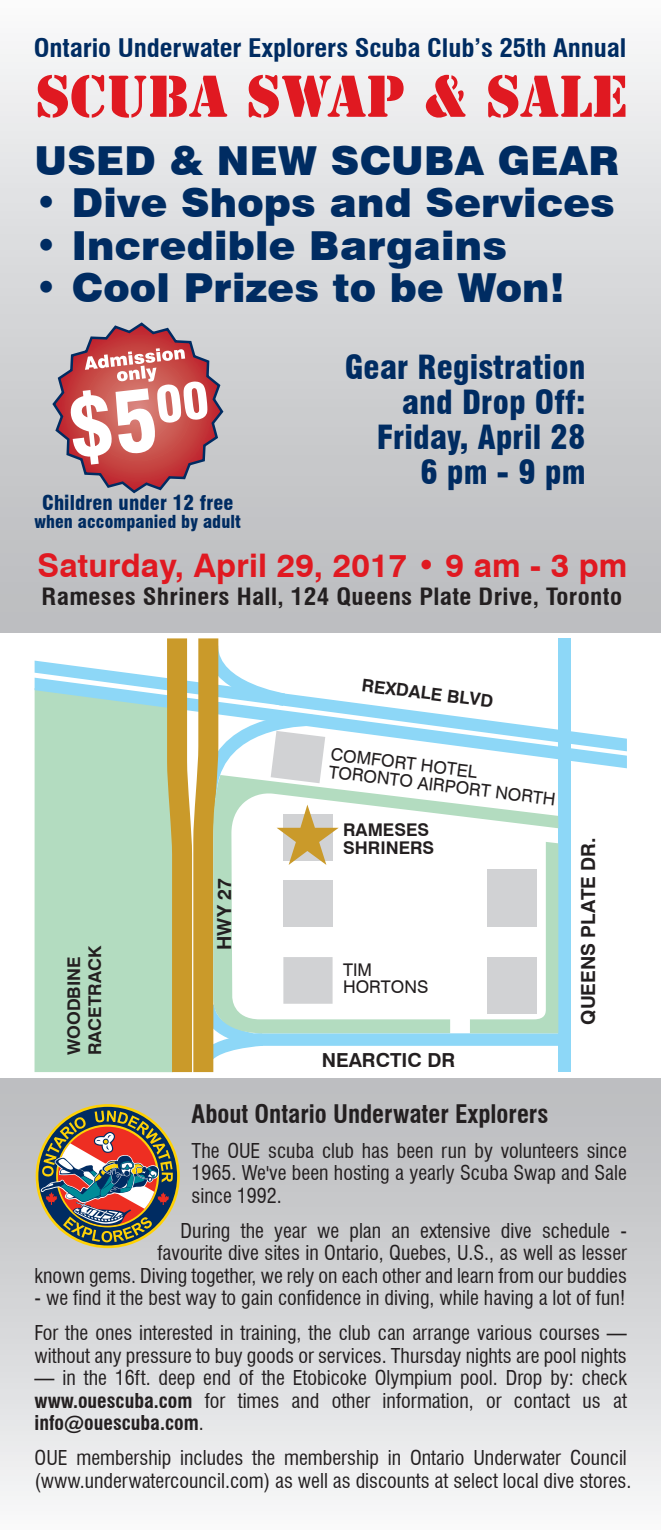
<style>
.page{position:relative;width:661px;height:1530px;background:#fff}
.page>*{position:absolute;margin:0;border:0;box-sizing:border-box;transform-origin:0 0}
.t1{font:55px "Stencil Std";color:#e01921}
.t2{font:900 40px "Swiss 721 BT";letter-spacing:.005em;color:#002c62}
.t3{font:900 condensed 32.5px/35px "Swiss 721 BT";letter-spacing:.005em;color:#002c62;text-align:right}
.t4{font:700 32.5px "Swiss 721 BT";letter-spacing:.005em;color:#e01921}
.t5{font:700 condensed 25px "Swiss 721 BT";letter-spacing:-.005em;color:#002c62;scale:1.08 1}
.t6{font:700 condensed 25px "Swiss 721 BT";color:#231f20}
.t7{font:700 condensed 23.25px "Swiss 721 BT";letter-spacing:.015em;color:#231f20;scale:1.08 1}
.t8{font:condensed 20px/22.5px "Swiss 721 BT";color:#231f20;text-align:justify}
.t9{font:900 condensed 20px "Swiss 721 BT";letter-spacing:.005em;color:#002c62}
.t10{font:700 19.25px "Swiss 721 BT";color:#231f20}
.t11{font:700 17.5px/17.5px "Swiss 721 BT";color:#231f20}
.t12{font:17.5px/17.5px "Swiss 721 BT";color:#231f20}
.t13{font:900 condensed 17.5px "Swiss 721 BT";letter-spacing:.005em;color:#002c62}
.s1{font-weight:700}
</style>
<div class="page">
<div style="left:35px;top:768px;width:132px;height:304px;background:#b3dcc0"></div>
<div style="left:0;top:0;width:661px;height:632px;background:linear-gradient(to bottom,#f6f7f8,#b7b8bb)"></div>
<div style="left:0;top:1079px;width:661px;height:451px;background:linear-gradient(to bottom,#b7b8bb,#f5f6f7)"></div>
<svg style="left:36px;top:1104px;width:144px;height:144px"></svg>
<svg style="left:41px;top:1110px;width:132px;height:132px;background:#897669"></svg>
<svg style="left:51px;top:321px;width:174px;height:174px"></svg>
<svg style="left:35px;top:661px;width:536px;height:17px"></svg>
<svg style="left:35px;top:678px;width:592px;height:90px;fill:#b3dcc0"></svg>
<div style="left:558px;top:638px;width:12px;height:434px;background:#8dd7f7"></div>
<svg style="left:167px;top:638px;width:392px;height:434px"></svg>
<p class="t5" style="left:34px;top:33px;width:550px">Ontario Underwater Explorers Scuba Club’s 25th Annual</p>
<h1 class="t1" style="left:35px;top:61px;width:594px">SCUBA SWAP &amp; SALE</h1>
<h2 class="t2" style="left:35px;top:136px;width:585px">USED &amp; NEW SCUBA GEAR</h2>
<h2 class="t2" style="left:35px;top:179px;width:581px">• Dive Shops and Services</h2>
<h2 class="t2" style="left:35px;top:221px;width:474px">• Incredible Bargains</h2>
<h2 class="t2" style="left:35px;top:264px;width:531px">• Cool Prizes to be Won!</h2>
<p class="t9" style="left:42px;top:491px;width:193px">Children under 12 free</p>
<p class="t13" style="left:35px;top:511px;width:208px">when accompanied by adult</p>
<h3 class="t3" style="left:344px;top:349px;width:242px">Gear Registration and Drop Off:<br>Friday, April 28<br>6 pm - 9 pm</h3>
<h3 class="t4" style="left:38px;top:545px;width:591px">Saturday, April 29, 2017 • 9 am - 3 pm</h3>
<p class="t7" style="left:41px;top:583px;width:539px">Rameses Shriners Hall, 124 Queens Plate Drive, Toronto</p>
<p class="t11" style="left:363px;top:676px;width:134px;rotate:7deg">REXDALE BLVD</p>
<p class="t11" style="left:63px;top:1055px;width:111px;line-height:21px;rotate:-90deg">WOODBINE<br>RACETRACK</p>
<p class="t10" style="left:213px;top:950px;width:73px;rotate:-90deg">HWY 27</p>
<p class="t12" style="left:332px;top:745px;width:230px;rotate:7deg">COMFORT HOTEL<br>TORONTO AIRPORT NORTH</p>
<p class="t11" style="left:343px;top:821px;width:93px">RAMESES<br>SHRINERS</p>
<p class="t12" style="left:343px;top:961px;width:87px">TIM<br>HORTONS</p>
<p class="t10" style="left:321px;top:1048px;width:135px">NEARCTIC DR</p>
<p class="t10" style="left:576px;top:1025px;width:189px;rotate:-90deg">QUEENS PLATE DR.</p>
<p class="t6" style="left:192px;top:1099px;width:358px">About Ontario Underwater Explorers</p>
<p class="t8" style="left:192px;top:1139px;width:437px">The OUE scuba club has been run by volunteers since 1965. We've been hosting a yearly Scuba Swap and Sale since 1992.</p>
<p class="t8" style="left:35px;top:1219px;width:594px;text-align:right">During the year we plan an extensive dive schedule -<br>favourite dive sites in Ontario, Quebes, U.S., as well as lesser<br>known gems. Diving together, we rely on each other and learn from our buddies</p>
<p class="t8" style="left:35px;top:1281px;width:593px;line-height:35px">- we find it the best way to gain confidence in diving, while having a lot of fun!<br>For the ones interested in training, the club can arrange various courses —</p>
<p class="t8" style="left:35px;top:1344px;width:593px">without any pressure to buy goods or services. Thursday nights are pool nights</p>
<p class="t8" style="left:35px;top:1367px;width:593px">— in the 16ft. deep end of the Etobicoke Olympium pool. Drop by: check <span class="s1">www.ouescuba.com</span> for times and other information, or contact us at <span class="s1">info@ouescuba.com</span>.</p>
<p class="t8" style="left:35px;top:1447px;width:598px">OUE membership includes the membership in Ontario Underwater Council (www.underwatercouncil.com) as well as discounts at select local dive stores.</p>
</div>
